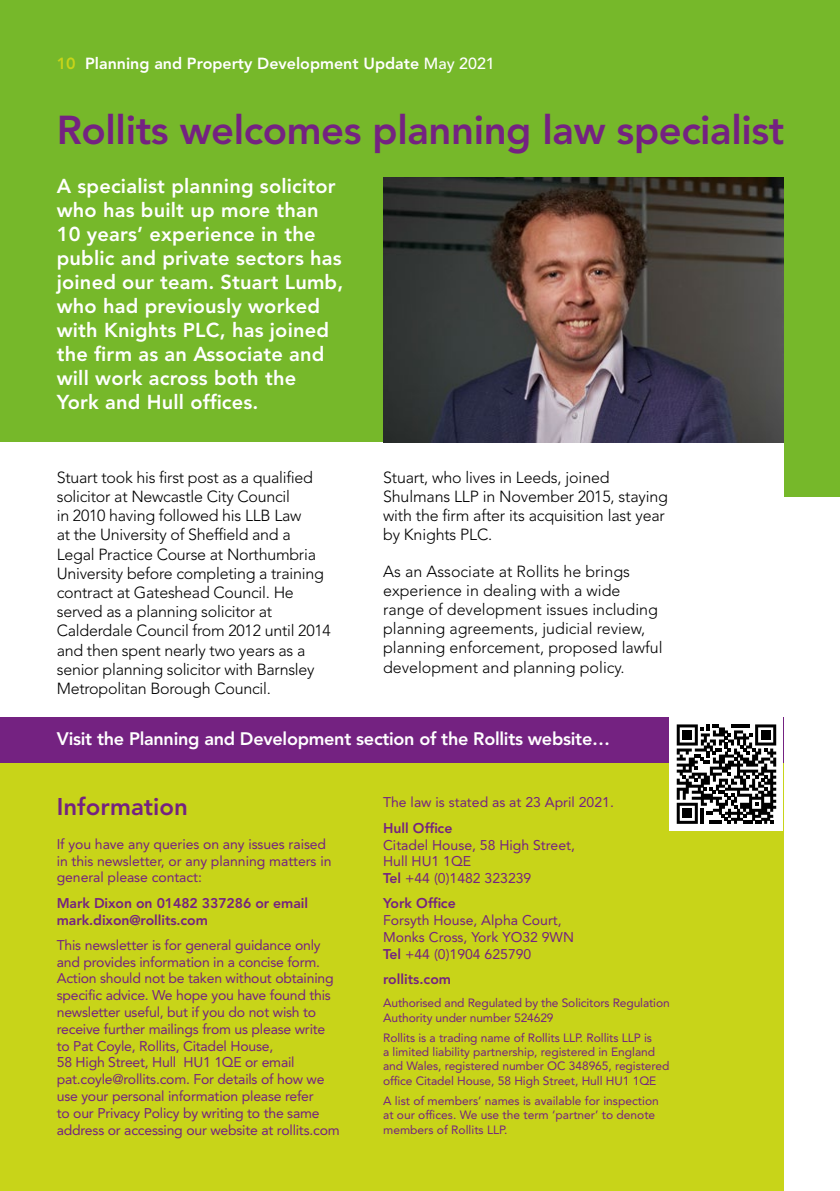
<style>
.page{position:relative;width:840px;height:1191px;background:#fff}
.page>*{position:absolute;margin:0;border:0;box-sizing:border-box;transform-origin:0 0}
.t1{font:800 40px "Avenir LT Pro";letter-spacing:-.01em;color:#742281}
.t2{font:800 24px "Avenir LT Pro";color:#742281}
.t3{font:800 20px/24px "Avenir LT Pro";letter-spacing:.01em;color:#fff}
.t4{font:800 18px "Avenir LT Pro";letter-spacing:-.015em;color:#fff}
.t5{font:300 16px/19.2px "Avenir LT Std";letter-spacing:-.015em;color:#000}
.t6{font:800 16px "Avenir LT Pro";color:#fff}
.t7{font:14px/16.8px "Avenir LT Pro";letter-spacing:-.015em;color:#742281}
.t8{font:800 14px/16.8px "Avenir LT Pro";letter-spacing:-.005em;color:#742281}
.t9{font:12px/14.4px "Avenir LT Pro";letter-spacing:-.005em;color:#742281}
.s1{color:#c8d419}
.s2{font-weight:500}
.s3{font-weight:800}
</style>
<div class="page">
<div style="left:0;top:763px;width:782px;height:428px;background:#c8d419"></div>
<div style="left:0;top:0;width:839px;height:496px;background:#76b82a"></div>
<div style="left:0;top:442px;width:782px;height:94px;background:#fff"></div>
<img style="left:383px;top:177px;width:399px;height:265px">
<div style="left:0;top:717px;width:782px;height:46px;background:#742281"></div>
<div style="left:669px;top:717px;width:113px;height:114px;background:#fff"></div>
<svg style="left:775px;top:724px;width:2px;height:85px"></svg>
<svg style="left:676px;top:724px;width:99px;height:100px"></svg>
<p class="t6" style="left:57px;top:54px;width:439px"><span class="s1">10</span> Planning and Property Development Update <span class="s2">May 2021</span></p>
<h1 class="t1" style="left:57px;top:106px;width:728px">Rollits welcomes planning law specialist</h1>
<p class="t3" style="left:57px;top:174px;width:288px">A specialist planning solicitor who has built up more than<br>10 years’ experience in the public and private sectors has joined our team. Stuart Lumb, who had previously worked with Knights PLC, has joined the firm as an Associate and will work across both the<br>York and Hull offices.</p>
<p class="t5" style="left:57px;top:468px;width:275px">Stuart took his first post as a qualified solicitor at Newcastle City Council<br>in 2010 having followed his LLB Law<br>at the University of Sheffield and a Legal Practice Course at Northumbria University before completing a training contract at Gateshead Council. He served as a planning solicitor at Calderdale Council from 2012 until 2014 and then spent nearly two years as a senior planning solicitor with Barnsley Metropolitan Borough Council.</p>
<p class="t5" style="left:383px;top:468px;width:286px">Stuart, who lives in Leeds, joined Shulmans LLP in November 2015, staying with the firm after its acquisition last year by Knights PLC.</p>
<p class="t5" style="left:383px;top:561px;width:281px">As an Associate at Rollits he brings experience in dealing with a wide range of development issues including planning agreements, judicial review, planning enforcement, proposed lawful development and planning policy.</p>
<p class="t4" style="left:57px;top:728px;width:554px">Visit the Planning and Development section of the Rollits website…</p>
<h2 class="t2" style="left:57px;top:792px;width:133px">Information</h2>
<p class="t7" style="left:57px;top:835px;width:276px">If you have any queries on any issues raised in this newsletter, or any planning matters in general please contact:</p>
<p class="t8" style="left:57px;top:894px;width:253px">Mark Dixon on 01482 337286 or email mark.dixon@rollits.com</p>
<p class="t7" style="left:57px;top:936px;width:284px">This newsletter is for general guidance only and provides information in a concise form.<br>Action should not be taken without obtaining specific advice. We hope you have found this newsletter useful, but if you do not wish to receive further mailings from us please write to Pat Coyle, Rollits, Citadel House,<br>58 High Street, Hull HU1 1QE or email pat.coyle@rollits.com. For details of how we use your personal information please refer<br>to our Privacy Policy by writing to the same address or accessing our website at rollits.com</p>
<p class="t7" style="left:383px;top:794px;width:232px">The law is stated as at 23 April 2021.</p>
<p class="t8" style="left:383px;top:819px;width:71px">Hull Office</p>
<p class="t7" style="left:383px;top:836px;width:193px">Citadel House, 58 High Street,<br>Hull HU1 1QE<br><span class="s3">Tel</span> +44 (0)1482 323239</p>
<p class="t8" style="left:383px;top:895px;width:74px">York Office</p>
<p class="t7" style="left:383px;top:912px;width:192px">Forsyth House, Alpha Court,<br>Monks Cross, York YO32 9WN<br><span class="s3">Tel</span> +44 (0)1904 625790</p>
<p class="t8" style="left:383px;top:971px;width:69px">rollits.com</p>
<p class="t9" style="left:383px;top:995px;width:288px">Authorised and Regulated by the Solicitors Regulation<br>Authority under number 524629</p>
<p class="t9" style="left:383px;top:1030px;width:288px">Rollits is a trading name of Rollits LLP. Rollits LLP is<br>a limited liability partnership, registered in England and Wales, registered number OC 348965, registered office Citadel House, 58 High Street, Hull HU1 1QE</p>
<p class="t9" style="left:383px;top:1093px;width:277px">A list of members’ names is available for inspection at our offices. We use the term ‘partner’ to denote members of Rollits LLP.</p>
</div>
